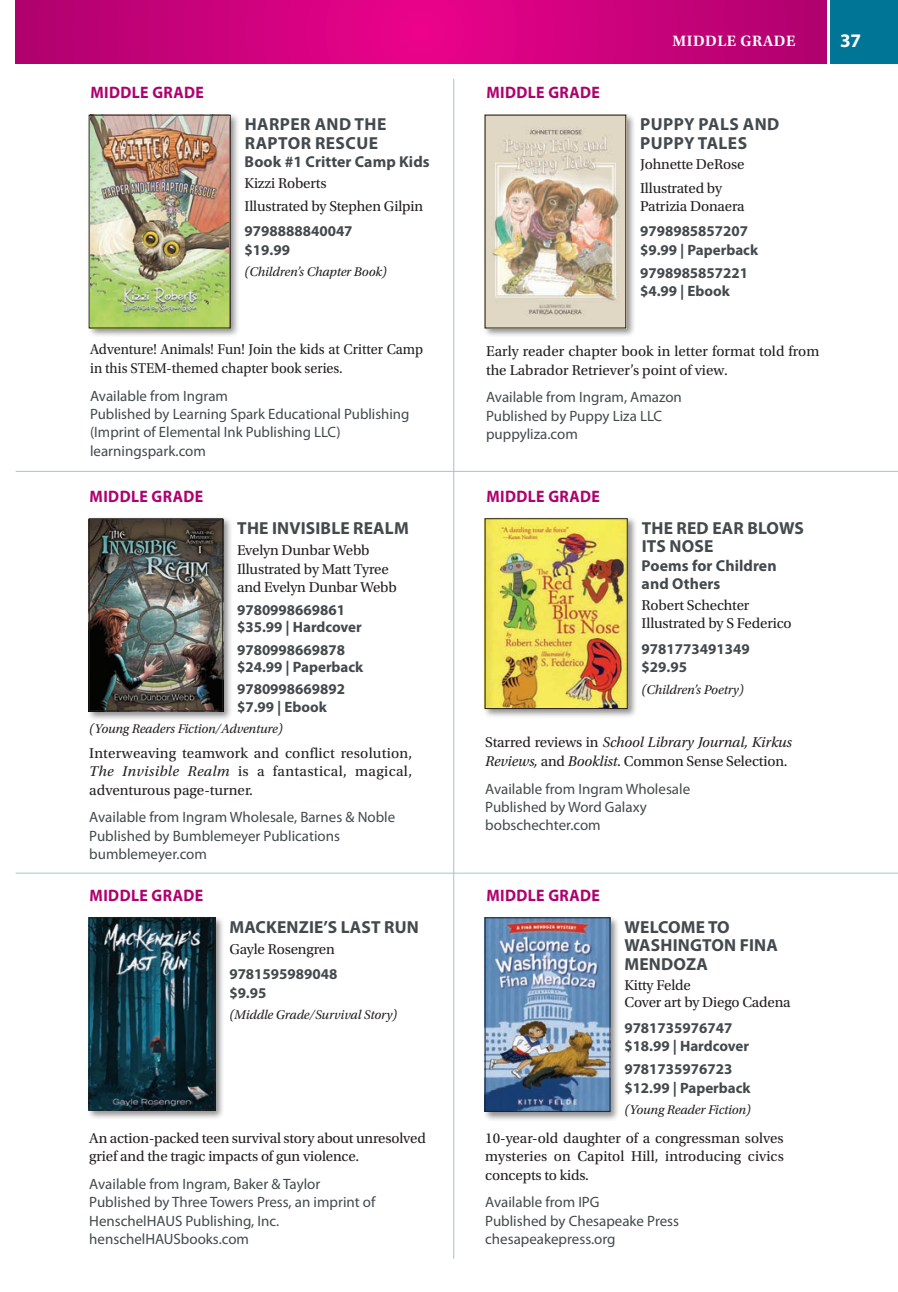
<style>
.page{position:relative;width:898px;height:1292px;background:#fff}
.page>*{position:absolute;margin:0;border:0;box-sizing:border-box;transform-origin:0 0}
.Page_no{font:700 19.25px "Myriad Pro";color:#fff}
._04-Coop-Book_Title{font:700 17.5px/18.4px "Myriad Pro";letter-spacing:.01em;color:#43494d}
._04-Coop-Category{font:700 16.62px "Myriad Pro";letter-spacing:.025em;color:#af016e;scale:.95 1}
._04-Coop-Book_Subtit{font:700 15.75px/18.4px "Myriad Pro";letter-spacing:.005em;color:#43494d}
._04-Coop-Book_Title-2{font:700 15.75px "Myriad Pro";letter-spacing:.005em;color:#43494d}
._01-PubPgs-Author{font:600 15.75px "Utopia Std";letter-spacing:.04em;color:#fff}
._04-Coop-HowTo___Lis{font:15.05px/18.2px "Myriad Pro";color:#43494d}
._04-Coop-Descrip{font:15.05px/18.2px "Utopia Std";color:#231f20}
._04-Coop-ISBN___info{font:700 15.05px/18.2px "Myriad Pro";color:#43494d}
._01-PubPgs-Author-2{font:15.05px/18.2px "Utopia Std";letter-spacing:-.01em;color:#231f20}
._04-Coop-Descrip-2{font:italic 15.05px/18.2px "Utopia Std";letter-spacing:-.005em;color:#231f20}
._04-Coop-Descrip-3{font:15.05px/18.2px "Utopia Std";color:#231f20;scale:.95 1}
._04-Coop-Descrip-4{font:italic 13.3px "Utopia Std";letter-spacing:-.01em;color:#231f20}
.s1{font-style:italic}
.s2{font-style:normal}
</style>
<div class="page">
<div style="left:830px;top:0;width:68px;height:63px;background:#007596"></div>
<svg style="left:16px;top:0;width:810px;height:63px;background:#cc017c"></svg>
<hr style="left:453px;top:79px;width:1px;height:1179px;background:#99c8d9">
<hr style="left:16px;top:471px;width:882px;height:1px;background:#99c8d9">
<hr style="left:16px;top:872px;width:882px;height:1px;background:#99c8d9">
<div style="left:87px;top:113px;width:153px;height:225px;background:#231f20;opacity:.5"></div>
<img style="left:91px;top:117px;width:138px;height:209px">
<div style="left:89px;top:115px;width:142px;height:213px;border:1px solid #231f20"></div>
<div style="left:482px;top:113px;width:153px;height:225px;background:#231f20;opacity:.5"></div>
<img style="left:487px;top:117px;width:137px;height:209px">
<div style="left:485px;top:115px;width:141px;height:213px;border:1px solid #231f20"></div>
<div style="left:87px;top:516px;width:146px;height:205px;background:#231f20;opacity:.5"></div>
<img style="left:91px;top:520px;width:130px;height:189px">
<div style="left:89px;top:518px;width:134px;height:193px;border:1px solid #231f20"></div>
<div style="left:87px;top:915px;width:138px;height:205px;background:#231f20;opacity:.5"></div>
<img style="left:91px;top:919px;width:122px;height:189px">
<div style="left:89px;top:917px;width:126px;height:193px;border:1px solid #231f20"></div>
<div style="left:482px;top:516px;width:155px;height:203px;background:#231f20;opacity:.5"></div>
<img style="left:487px;top:520px;width:138px;height:187px">
<div style="left:485px;top:518px;width:142px;height:191px;border:1px solid #231f20"></div>
<div style="left:482px;top:915px;width:138px;height:206px;background:#231f20;opacity:.5"></div>
<img style="left:487px;top:919px;width:121px;height:190px">
<p class="_04-Coop-Category" style="left:90px;top:82px;width:121px">MIDDLE GRADE</p>
<p class="_04-Coop-Book_Title" style="left:245px;top:115px;width:143px">HARPER AND THE<br>RAPTOR RESCUE</p>
<p class="_04-Coop-Book_Title-2" style="left:245px;top:151px;width:186px">Book #1 Critter Camp Kids</p>
<p class="_01-PubPgs-Author-2" style="left:245px;top:174px;width:83px">Kizzi Roberts</p>
<p class="_01-PubPgs-Author-2" style="left:245px;top:197px;width:180px">Illustrated by Stephen Gilpin</p>
<p class="_04-Coop-ISBN___info" style="left:245px;top:222px;width:109px">9798888840047 $19.99</p>
<p class="_04-Coop-Descrip-4" style="left:245px;top:265px;width:144px">(Children’s Chapter Book)</p>
<p class="_04-Coop-Descrip-3" style="left:90px;top:341px;width:352px">Adventure! Animals! Fun! Join the kids at Critter Camp in this STEM-themed chapter book series.</p>
<p class="_04-Coop-HowTo___Lis" style="left:90px;top:386px;width:321px">Available from Ingram<br>Published by Learning Spark Educational Publishing (Imprint of Elemental Ink Publishing LLC) learningspark.com</p>
<p class="_04-Coop-Category" style="left:90px;top:485px;width:121px">MIDDLE GRADE</p>
<p class="_04-Coop-Book_Title" style="left:237px;top:518px;width:173px">THE INVISIBLE REALM</p>
<p class="_01-PubPgs-Author-2" style="left:237px;top:541px;width:134px">Evelyn Dunbar Webb</p>
<p class="_01-PubPgs-Author-2" style="left:237px;top:560px;width:161px">Illustrated by Matt Tyree and Evelyn Dunbar Webb</p>
<p class="_04-Coop-ISBN___info" style="left:237px;top:600px;width:126px;line-height:17.5px">9780998669861 $35.99 | Hardcover</p>
<p class="_04-Coop-ISBN___info" style="left:237px;top:640px;width:128px;line-height:17.5px">9780998669878 $24.99 | Paperback</p>
<p class="_04-Coop-ISBN___info" style="left:237px;top:680px;width:109px;line-height:17.5px">9780998669892 $7.99 | Ebook</p>
<p class="_04-Coop-Descrip-4" style="left:89px;top:722px;width:195px">(Young Readers Fiction/Adventure)</p>
<p class="_04-Coop-Descrip" style="left:89px;top:744px;width:324px;text-align:justify">Interweaving teamwork and conflict resolution, <span class="s1">The Invisible Realm</span> is a fantastical, magical, adventurous page-turner.</p>
<p class="_04-Coop-HowTo___Lis" style="left:89px;top:808px;width:307px">Available from Ingram Wholesale, Barnes &amp; Noble<br>Published by Bumblemeyer Publications bumblemeyer.com</p>
<p class="_04-Coop-Category" style="left:90px;top:884px;width:121px">MIDDLE GRADE</p>
<p class="_04-Coop-Book_Title" style="left:229px;top:917px;width:191px">MACKENZIE’S LAST RUN</p>
<p class="_01-PubPgs-Author-2" style="left:229px;top:940px;width:107px">Gayle Rosengren</p>
<p class="_04-Coop-ISBN___info" style="left:229px;top:964px;width:109px">9781595989048 $9.95</p>
<p class="_04-Coop-Descrip-4" style="left:229px;top:1007px;width:169px">(Middle Grade/Survival Story)</p>
<p class="_04-Coop-Descrip" style="left:89px;top:1129px;width:338px">An action-packed teen survival story about unresolved grief and the tragic impacts of gun violence.</p>
<p class="_04-Coop-HowTo___Lis" style="left:89px;top:1174px;width:288px">Available from Ingram, Baker &amp; Taylor Published by Three Towers Press, an imprint of HenschelHAUS Publishing, Inc. henschelHAUSbooks.com</p>
<p class="_04-Coop-Category" style="left:486px;top:82px;width:121px">MIDDLE GRADE</p>
<p class="_01-PubPgs-Author" style="left:672px;top:32px;width:125px">MIDDLE GRADE</p>
<p class="_04-Coop-Book_Title" style="left:640px;top:115px;width:141px">PUPPY PALS AND<br>PUPPY TALES</p>
<p class="_01-PubPgs-Author-2" style="left:640px;top:156px;width:106px">Johnette DeRose</p>
<p class="_01-PubPgs-Author-2" style="left:640px;top:179px;width:106px">Illustrated by<br>Patrizia Donaera</p>
<p class="_04-Coop-ISBN___info" style="left:640px;top:222px;width:119px">9798985857207 $9.99 | Paperback</p>
<p class="_04-Coop-ISBN___info" style="left:640px;top:263px;width:109px">9798985857221 $4.99 | Ebook</p>
<p class="_04-Coop-Descrip" style="left:486px;top:342px;width:335px">Early reader chapter book in letter format told from the Labrador Retriever’s point of view.</p>
<p class="_04-Coop-HowTo___Lis" style="left:486px;top:388px;width:197px">Available from Ingram, Amazon<br>Published by Puppy Liza LLC puppyliza.com</p>
<p class="_04-Coop-Category" style="left:486px;top:485px;width:121px">MIDDLE GRADE</p>
<p class="_04-Coop-Book_Title" style="left:642px;top:518px;width:164px">THE RED EAR BLOWS<br>ITS NOSE</p>
<p class="_04-Coop-Book_Subtit" style="left:641px;top:555px;width:136px">Poems for Children and Others</p>
<p class="_01-PubPgs-Author-2" style="left:641px;top:596px;width:109px">Robert Schechter</p>
<p class="_01-PubPgs-Author-2" style="left:641px;top:614px;width:152px">Illustrated by S Federico</p>
<p class="_04-Coop-ISBN___info" style="left:641px;top:639px;width:109px">9781773491349 $29.95</p>
<p class="_04-Coop-Descrip-4" style="left:641px;top:682px;width:104px">(Children’s Poetry)</p>
<p class="_04-Coop-Descrip-2" style="left:485px;top:733px;width:308px"><span class="s2">Starred reviews in</span> School Library Journal, Kirkus<br>Reviews, <span class="s2">and</span> Booklist<span class="s2">. Common Sense Selection.</span></p>
<p class="_04-Coop-HowTo___Lis" style="left:485px;top:779px;width:206px">Available from Ingram Wholesale<br>Published by Word Galaxy bobschechter.com</p>
<p class="Page_no" style="left:840px;top:28px;width:23px">37</p>
<p class="_04-Coop-Category" style="left:486px;top:884px;width:121px">MIDDLE GRADE</p>
<p class="_04-Coop-Book_Title" style="left:624px;top:917px;width:155px">WELCOME TO<br>WASHINGTON FINA<br>MENDOZA</p>
<p class="_01-PubPgs-Author-2" style="left:624px;top:976px;width:68px">Kitty Felde</p>
<p class="_01-PubPgs-Author-2" style="left:624px;top:993px;width:168px">Cover art by Diego Cadena</p>
<p class="_04-Coop-ISBN___info" style="left:624px;top:1018px;width:126px">9781735976747 $18.99 | Hardcover</p>
<p class="_04-Coop-ISBN___info" style="left:624px;top:1059px;width:128px">9781735976723 $12.99 | Paperback</p>
<p class="_04-Coop-Descrip-4" style="left:624px;top:1102px;width:128px">(Young Reader Fiction)</p>
<p class="_04-Coop-Descrip" style="left:485px;top:1129px;width:300px;text-align:justify">10-year-old daughter of a congressman solves mysteries on Capitol Hill, introducing civics concepts to kids.</p>
<p class="_04-Coop-HowTo___Lis" style="left:485px;top:1193px;width:195px">Available from IPG<br>Published by Chesapeake Press chesapeakepress.org</p>
</div>
